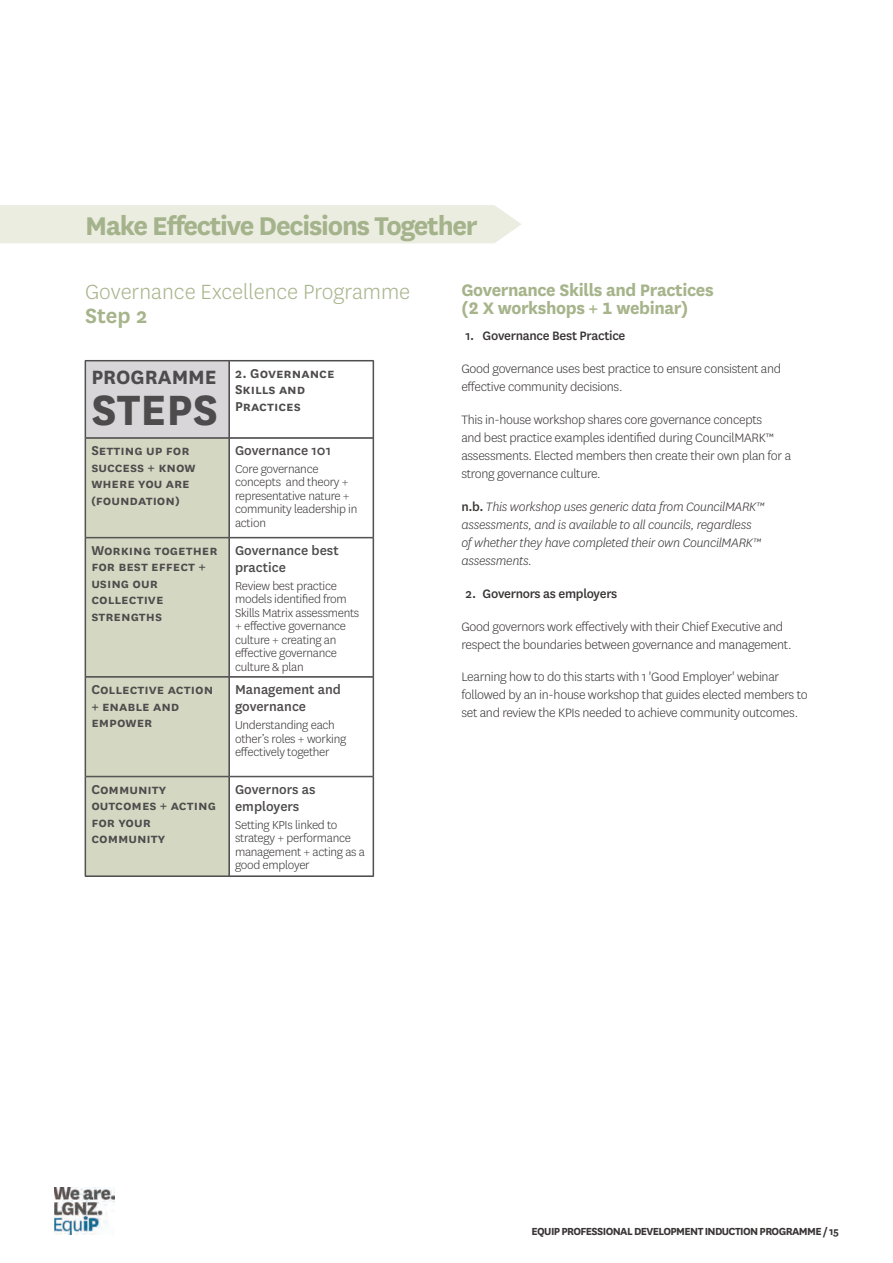
<style>
.page{position:relative;width:893px;height:1263px;background:#fff}
.page>*{position:absolute;margin:0;border:0;box-sizing:border-box;transform-origin:0 0}
.t1{font:700 49.5px "National";color:#4e4b4c}
.t2{font:700 30px "National";letter-spacing:-.04em;color:#a4b38b}
.t3{font:300 24px "National";color:#a6b48b}
.t4{font:600 24px "National";color:#a6b48b}
.t5{font:700 22.5px "National";color:#4e4b4c}
.t6{font:700 19.5px/18px "National";letter-spacing:-.02em;color:#a6b48b}
.t7{font:600 15px/16.5px "National";color:#4e4b4c}
.t8{font:500 15px/17.2px "National";color:#4e4b4c}
.t9{font:300 14.25px/18px "National";letter-spacing:-.02em;color:#393535}
.t10{font:italic 300 14.25px/18px "National";letter-spacing:-.02em;color:#393535}
.t11{font:500 14.25px "National";letter-spacing:-.02em;color:#393535}
.t12{font:300 13.5px/13.5px "National";letter-spacing:-.02em;color:#393535}
.t13{font:700 12px "National";letter-spacing:-.05em;color:#393535}
.s1{font-weight:500;font-style:normal}
</style>
<div class="page">
<img style="left:54px;top:1187px;width:61px;height:47px">
<div style="left:0;top:205px;width:521px;height:38px;background:#ecede1"></div>
<hr style="left:229px;top:360px;width:145px;height:1px;background:#4e4b4c">
<hr style="left:229px;top:361px;width:144px;height:1px;background:#4e4b4c">
<hr style="left:373px;top:360px;width:1px;height:78px;background:#4e4b4c">
<hr style="left:229px;top:437px;width:144px;height:1px;background:#4e4b4c">
<hr style="left:229px;top:438px;width:144px;height:1px;background:#4e4b4c">
<hr style="left:373px;top:438px;width:1px;height:100px;background:#4e4b4c">
<hr style="left:229px;top:537px;width:144px;height:1px;background:#4e4b4c">
<hr style="left:229px;top:538px;width:144px;height:1px;background:#4e4b4c">
<hr style="left:373px;top:538px;width:1px;height:139px;background:#4e4b4c">
<hr style="left:229px;top:676px;width:144px;height:1px;background:#4e4b4c">
<hr style="left:229px;top:677px;width:144px;height:1px;background:#4e4b4c">
<hr style="left:373px;top:677px;width:1px;height:99px;background:#4e4b4c">
<hr style="left:229px;top:776px;width:144px;height:1px;background:#4e4b4c">
<hr style="left:373px;top:776px;width:1px;height:100px;background:#4e4b4c">
<hr style="left:229px;top:876px;width:145px;height:1px;background:#4e4b4c">
<div style="left:85px;top:361px;width:144px;height:77px;background:#d8d6d9"></div>
<div style="left:86px;top:439px;width:143px;height:437px;background:#d4d8c2"></div>
<hr style="left:86px;top:437px;width:143px;height:1px;background:#4e4b4c">
<hr style="left:86px;top:438px;width:143px;height:1px;background:#4e4b4c">
<hr style="left:85px;top:438px;width:1px;height:100px;background:#4e4b4c">
<hr style="left:229px;top:438px;width:1px;height:100px;background:#4e4b4c">
<hr style="left:86px;top:537px;width:143px;height:1px;background:#4e4b4c">
<hr style="left:86px;top:538px;width:143px;height:1px;background:#4e4b4c">
<hr style="left:85px;top:538px;width:1px;height:139px;background:#4e4b4c">
<hr style="left:229px;top:538px;width:1px;height:139px;background:#4e4b4c">
<hr style="left:86px;top:676px;width:143px;height:1px;background:#4e4b4c">
<hr style="left:86px;top:677px;width:143px;height:1px;background:#4e4b4c">
<hr style="left:85px;top:677px;width:1px;height:99px;background:#4e4b4c">
<hr style="left:229px;top:677px;width:1px;height:99px;background:#4e4b4c">
<hr style="left:86px;top:776px;width:143px;height:1px;background:#4e4b4c">
<hr style="left:85px;top:776px;width:1px;height:100px;background:#4e4b4c">
<hr style="left:229px;top:776px;width:1px;height:100px;background:#4e4b4c">
<hr style="left:85px;top:876px;width:144px;height:1px;background:#4e4b4c">
<hr style="left:85px;top:360px;width:144px;height:1px;background:#4e4b4c">
<hr style="left:86px;top:361px;width:143px;height:1px;background:#4e4b4c">
<hr style="left:85px;top:361px;width:1px;height:77px;background:#4e4b4c">
<hr style="left:229px;top:360px;width:1px;height:78px;background:#4e4b4c">
<h2 class="t2" style="left:85px;top:205px;width:394px">Make Effective Decisions Together</h2>
<h3 class="t3" style="left:85px;top:277px;width:327px">Governance Excellence Programme</h3>
<h3 class="t4" style="left:85px;top:299px;width:64px">Step 2</h3>
<h3 class="t5" style="left:91px;top:361px;width:127px">PROGRAMME</h3>
<h1 class="t1" style="left:91px;top:375px;width:128px">STEPS</h1>
<p class="t7" style="left:91px;top:441px;width:106px">Setting up for success + know where you are (foundation)</p>
<p class="t7" style="left:91px;top:541px;width:128px">Working together for best effect + using our collective strengths</p>
<p class="t7" style="left:91px;top:680px;width:123px">Collective action + enable and empower</p>
<p class="t7" style="left:91px;top:780px;width:126px">Community outcomes + acting for your community</p>
<p class="t7" style="left:235px;top:364px;width:101px">2. Governance<br>Skills and<br>Practices</p>
<p class="t8" style="left:235px;top:441px;width:98px">Governance 101</p>
<p class="t12" style="left:235px;top:462px;width:124px">Core governance concepts and theory + representative nature + community leadership in action</p>
<p class="t8" style="left:235px;top:541px;width:105px">Governance best practice</p>
<p class="t12" style="left:235px;top:579px;width:126px">Review best practice models identified from<br>Skills Matrix assessments + effective governance culture + creating an effective governance culture &amp; plan</p>
<p class="t8" style="left:235px;top:680px;width:108px">Management and governance</p>
<p class="t12" style="left:235px;top:718px;width:113px">Understanding each other’s roles + working effectively together</p>
<p class="t8" style="left:235px;top:780px;width:82px">Governors as employers</p>
<p class="t12" style="left:235px;top:817px;width:131px">Setting KPIs linked to strategy + performance management + acting as a good employer</p>
<h3 class="t6" style="left:461px;top:279px;width:254px">Governance Skills and Practices (2 X workshops + 1 webinar)</h3>
<p class="t11" style="left:466px;top:326px;width:161px">1. Governance Best Practice</p>
<p class="t9" style="left:461px;top:359px;width:321px">Good governance uses best practice to ensure consistent and effective community decisions.</p>
<p class="t9" style="left:461px;top:410px;width:331px">This in-house workshop shares core governance concepts<br>and best practice examples identified during CouncilMARK™ assessments. Elected members then create their own plan for a strong governance culture.</p>
<p class="t10" style="left:461px;top:497px;width:305px"><span class="s1">n.b.</span> This workshop uses generic data from CouncilMARK™ assessments, and is available to all councils, regardless of whether they have completed their own CouncilMARK™ assessments.</p>
<p class="t11" style="left:466px;top:584px;width:153px">2. Governors as employers</p>
<p class="t9" style="left:461px;top:617px;width:332px">Good governors work effectively with their Chief Executive and respect the boundaries between governance and management.</p>
<p class="t9" style="left:461px;top:668px;width:348px">Learning how to do this starts with 1 'Good Employer' webinar followed by an in-house workshop that guides elected members to set and review the KPIs needed to achieve community outcomes.</p>
<p class="t13" style="left:531px;top:1222px;width:309px">EQUIP PROFESSIONAL DEVELOPMENT INDUCTION PROGRAMME / 15</p>
</div>
